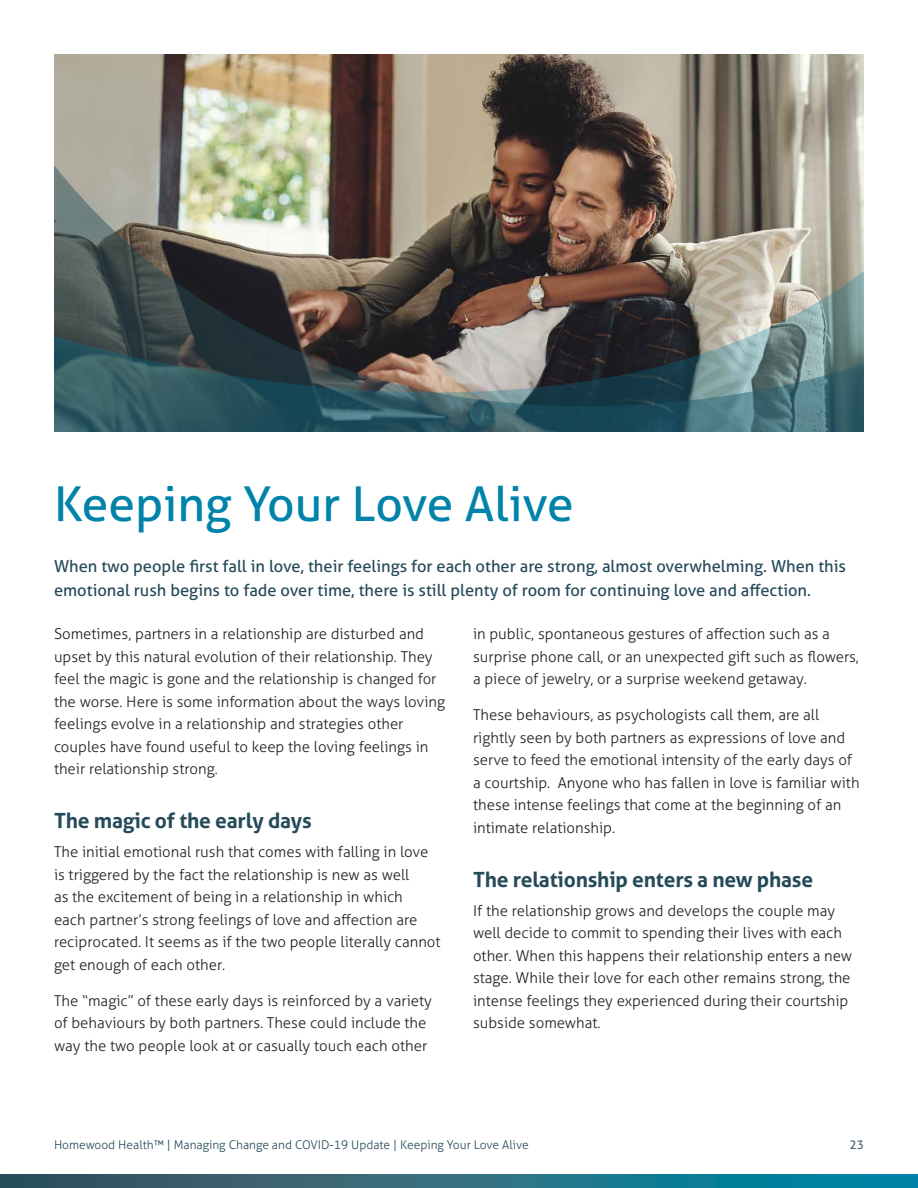
<style>
.page{position:relative;width:918px;height:1188px;background:#fff}
.page>*{position:absolute;margin:0;border:0;box-sizing:border-box;transform-origin:0 0}
.Heading_H1{font:48px "Aller";color:#0083a9}
.Subhead_H2{font:700 21px "Aller";letter-spacing:-.01em;color:#254a59}
.Intro_Body_P{font:16.5px/24px "Aller";color:#254a59}
.Body_text_P{font:300 15px/22.5px "Aller";color:#231f20}
.t1{font:300 12px "Aller";color:#254a59}
.t2{font:12px "Aller";color:#4b6270}
</style>
<div class="page">
<svg style="left:0;top:1174px;width:918px;height:14px;background:#246d81"></svg>
<img style="left:54px;top:54px;width:810px;height:111px">
<img style="left:54px;top:165px;width:810px;height:106px">
<img style="left:54px;top:271px;width:810px;height:161px">
<h1 class="Heading_H1" style="left:54px;top:475px;width:521px">Keeping Your Love Alive</h1>
<p class="Intro_Body_P" style="left:54px;top:554px;width:794px">When two people first fall in love, their feelings for each other are strong, almost overwhelming. When this emotional rush begins to fade over time, there is still plenty of room for continuing love and affection.</p>
<p class="Body_text_P" style="left:54px;top:623px;width:393px">Sometimes, partners in a relationship are disturbed and upset by this natural evolution of their relationship. They feel the magic is gone and the relationship is changed for the worse. Here is some information about the ways loving feelings evolve in a relationship and strategies other couples have found useful to keep the loving feelings in their relationship strong.</p>
<h2 class="Subhead_H2" style="left:54px;top:808px;width:259px">The magic of the early days</h2>
<p class="Body_text_P" style="left:54px;top:841px;width:388px">The initial emotional rush that comes with falling in love is triggered by the fact the relationship is new as well<br>as the excitement of being in a relationship in which<br>each partner’s strong feelings of love and affection are reciprocated. It seems as if the two people literally cannot get enough of each other.</p>
<p class="Body_text_P" style="left:54px;top:989px;width:379px">The “magic” of these early days is reinforced by a variety of behaviours by both partners. These could include the way the two people look at or casually touch each other</p>
<p class="Body_text_P" style="left:473px;top:623px;width:387px">in public, spontaneous gestures of affection such as a surprise phone call, or an unexpected gift such as flowers, a piece of jewelry, or a surprise weekend getaway.</p>
<p class="Body_text_P" style="left:473px;top:704px;width:388px">These behaviours, as psychologists call them, are all rightly seen by both partners as expressions of love and serve to feed the emotional intensity of the early days of a courtship. Anyone who has fallen in love is familiar with these intense feelings that come at the beginning of an intimate relationship.</p>
<h2 class="Subhead_H2" style="left:473px;top:866px;width:342px">The relationship enters a new phase</h2>
<p class="Body_text_P" style="left:473px;top:899px;width:381px">If the relationship grows and develops the couple may well decide to commit to spending their lives with each other. When this happens their relationship enters a new stage. While their love for each other remains strong, the intense feelings they experienced during their courtship subside somewhat.</p>
<p class="t1" style="left:54px;top:1138px;width:476px">Homewood Health™ | Managing Change and COVID-19 Update | Keeping Your Love Alive</p>
<p class="t2" style="left:850px;top:1138px;width:16px">23</p>
</div>
